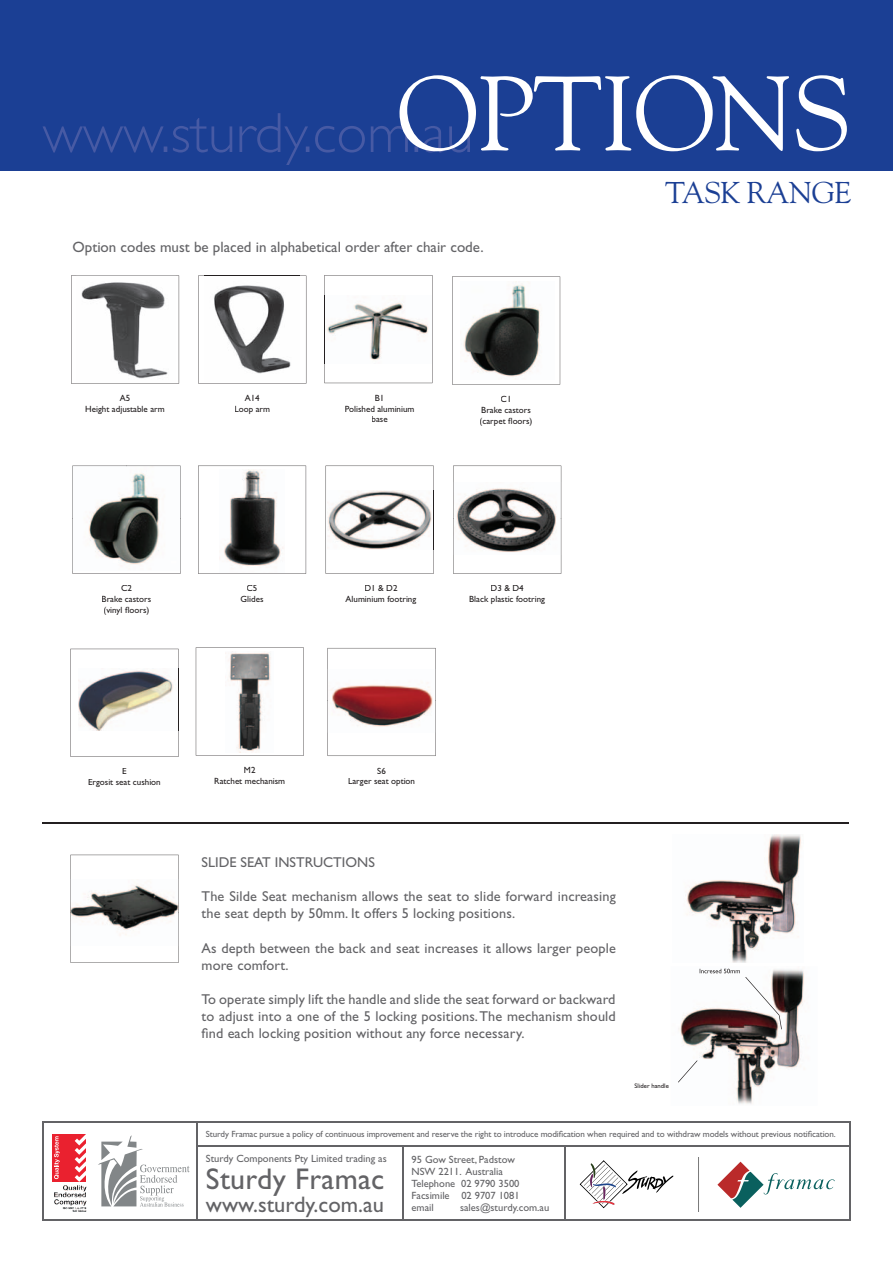
<style>
.page{position:relative;width:893px;height:1263px;background:#fff}
.page>*{position:absolute;margin:0;border:0;box-sizing:border-box;transform-origin:0 0}
.t1{font:105px "Goudy";letter-spacing:-.02em;color:#fff}
.t2{font:30px "Gill Sans";letter-spacing:.01em;color:#636366}
.t3{font:30px "Goudy";letter-spacing:-.02em;color:#1b3f94}
.t4{font:22.5px "Gill Sans";color:#636366}
.t5{font:15px "Gill Sans";color:#636366}
.t6{font:14.25px/17.1px "Gill Sans";letter-spacing:.01em;color:#636366}
.t7{font:10.5px/12px "Gill Sans";color:#636366}
.t8{font:9px/10.8px "Gill Sans";color:#231f20;text-align:center}
.t9{font:9px "Gill Sans";letter-spacing:-.01em;color:#636366}
.t10{font:6.6px "Gill Sans";color:#231f20}
</style>
<div class="page">
<div style="left:0;top:0;width:893px;height:170px;background:#1b3f94"></div>
<hr style="left:43px;top:1121px;width:154px;height:1px;background:#636366">
<svg style="left:43px;top:1122px;width:1px;height:23px"></svg>
<hr style="left:197px;top:1121px;width:206px;height:1px;background:#636366">
<svg style="left:197px;top:1122px;width:1px;height:23px"></svg>
<hr style="left:403px;top:1121px;width:162px;height:1px;background:#636366">
<hr style="left:565px;top:1121px;width:285px;height:1px;background:#636366">
<svg style="left:849px;top:1122px;width:1px;height:23px"></svg>
<hr style="left:43px;top:1145px;width:1px;height:74px;background:#636366">
<hr style="left:197px;top:1145px;width:206px;height:1px;background:#636366">
<hr style="left:197px;top:1146px;width:1px;height:73px;background:#636366">
<hr style="left:403px;top:1145px;width:162px;height:1px;background:#636366">
<hr style="left:402px;top:1146px;width:2px;height:73px;background:#636366">
<hr style="left:565px;top:1145px;width:285px;height:1px;background:#636366">
<hr style="left:564px;top:1146px;width:1px;height:73px;background:#636366">
<hr style="left:849px;top:1146px;width:1px;height:73px;background:#636366">
<hr style="left:43px;top:1219px;width:154px;height:2px;background:#636366">
<hr style="left:197px;top:1219px;width:206px;height:2px;background:#636366">
<hr style="left:403px;top:1219px;width:162px;height:2px;background:#636366">
<hr style="left:565px;top:1219px;width:285px;height:2px;background:#636366">
<div style="left:53px;top:1134px;width:33px;height:48px;background:#ea212f"></div>
<svg style="left:75px;top:1134px;width:11px;height:48px"></svg>
<svg style="left:54px;top:1136px;width:6px;height:43px"></svg>
<svg style="left:98px;top:1135px;width:92px;height:71px"></svg>
<svg style="left:579px;top:1157px;width:256px;height:54px"></svg>
<svg style="left:43px;top:113px;width:427px;height:52px"></svg>
<svg style="left:71px;top:855px;width:108px;height:108px"></svg>
<img style="left:685px;top:835px;width:116px;height:127px">
<img style="left:678px;top:968px;width:126px;height:136px">
<img style="left:678px;top:1060px;width:19px;height:22px">
<img style="left:745px;top:977px;width:34px;height:38px">
<img style="left:779px;top:1015px;width:3px;height:14px">
<img style="left:700px;top:969px;width:40px;height:4px">
<hr style="left:43px;top:823px;width:806px;height:1px;background:#231f20">
<svg style="left:71px;top:275px;width:108px;height:109px"></svg>
<svg style="left:198px;top:275px;width:108px;height:109px"></svg>
<svg style="left:324px;top:275px;width:108px;height:108px"></svg>
<svg style="left:452px;top:276px;width:108px;height:109px"></svg>
<svg style="left:72px;top:466px;width:109px;height:108px"></svg>
<svg style="left:198px;top:466px;width:108px;height:108px"></svg>
<svg style="left:326px;top:466px;width:108px;height:108px"></svg>
<svg style="left:453px;top:466px;width:108px;height:108px"></svg>
<img style="left:453px;top:482px;width:108px;height:72px">
<svg style="left:70px;top:649px;width:109px;height:108px"></svg>
<svg style="left:196px;top:647px;width:108px;height:109px"></svg>
<svg style="left:328px;top:648px;width:108px;height:108px"></svg>
<img style="left:63px;top:1185px;width:24px;height:12px">
<h1 class="t1" style="left:397px;top:49px;width:456px">OPTIONS</h1>
<h2 class="t3" style="left:665px;top:174px;width:188px">TASK RANGE</h2>
<p class="t5" style="left:73px;top:239px;width:413px">Option codes must be placed in alphabetical order after chair code.</p>
<p class="t8" style="left:85px;top:393px;width:81px">A5<br>Height adjustable arm</p>
<p class="t8" style="left:234px;top:393px;width:37px">A14<br>Loop arm</p>
<p class="t8" style="left:345px;top:392px;width:71px">B1<br>Polished aluminium base</p>
<p class="t8" style="left:480px;top:394px;width:54px">C1<br>Brake castors (carpet floors)</p>
<p class="t8" style="left:102px;top:583px;width:51px">C2<br>Brake castors (vinyl floors)</p>
<p class="t8" style="left:241px;top:583px;width:24px">C5<br>Glides</p>
<p class="t8" style="left:346px;top:583px;width:72px">D1 &amp; D2<br>Aluminium footring</p>
<p class="t8" style="left:469px;top:583px;width:77px">D3 &amp; D4<br>Black plastic footring</p>
<p class="t8" style="left:88px;top:766px;width:74px">E<br>Ergosit seat cushion</p>
<p class="t8" style="left:214px;top:765px;width:72px">M2<br>Ratchet mechanism</p>
<p class="t8" style="left:348px;top:765px;width:69px">S6<br>Larger seat option</p>
<p class="t6" style="left:202px;top:854px;width:175px">SLIDE SEAT INSTRUCTIONS</p>
<p class="t6" style="left:202px;top:888px;width:416px">The Silde Seat mechanism allows the seat to slide forward increasing the seat depth by 50mm. It offers 5 locking positions.</p>
<p class="t6" style="left:202px;top:939px;width:416px">As depth between the back and seat increases it allows larger people more comfort.</p>
<p class="t6" style="left:202px;top:991px;width:416px;text-align:justify">To operate simply lift the handle and slide the seat forward or backward to adjust into a one of the 5 locking positions. The mechanism should find each locking position without any force necessary.</p>
<p class="t10" style="left:634px;top:1082px;width:36px">Slider handle</p>
<p class="t9" style="left:206px;top:1129px;width:631px">Sturdy Framac pursue a policy of continuous improvement and reserve the right to introduce modification when required and to withdraw models without previous notification.</p>
<p class="t7" style="left:206px;top:1152px;width:182px">Sturdy Components Pty Limited trading as</p>
<h2 class="t2" style="left:206px;top:1162px;width:180px">Sturdy Framac</h2>
<h3 class="t4" style="left:206px;top:1191px;width:179px">www.sturdy.com.au</h3>
<p class="t7" style="left:412px;top:1153px;width:110px">95 Gow Street, Padstow<br>NSW 2211. Australia<br>Telephone 02 9790 3500<br>Facsimile 02 9707 1081 email</p>
<p class="t7" style="left:460px;top:1201px;width:91px">sales@sturdy.com.au</p>
</div>
